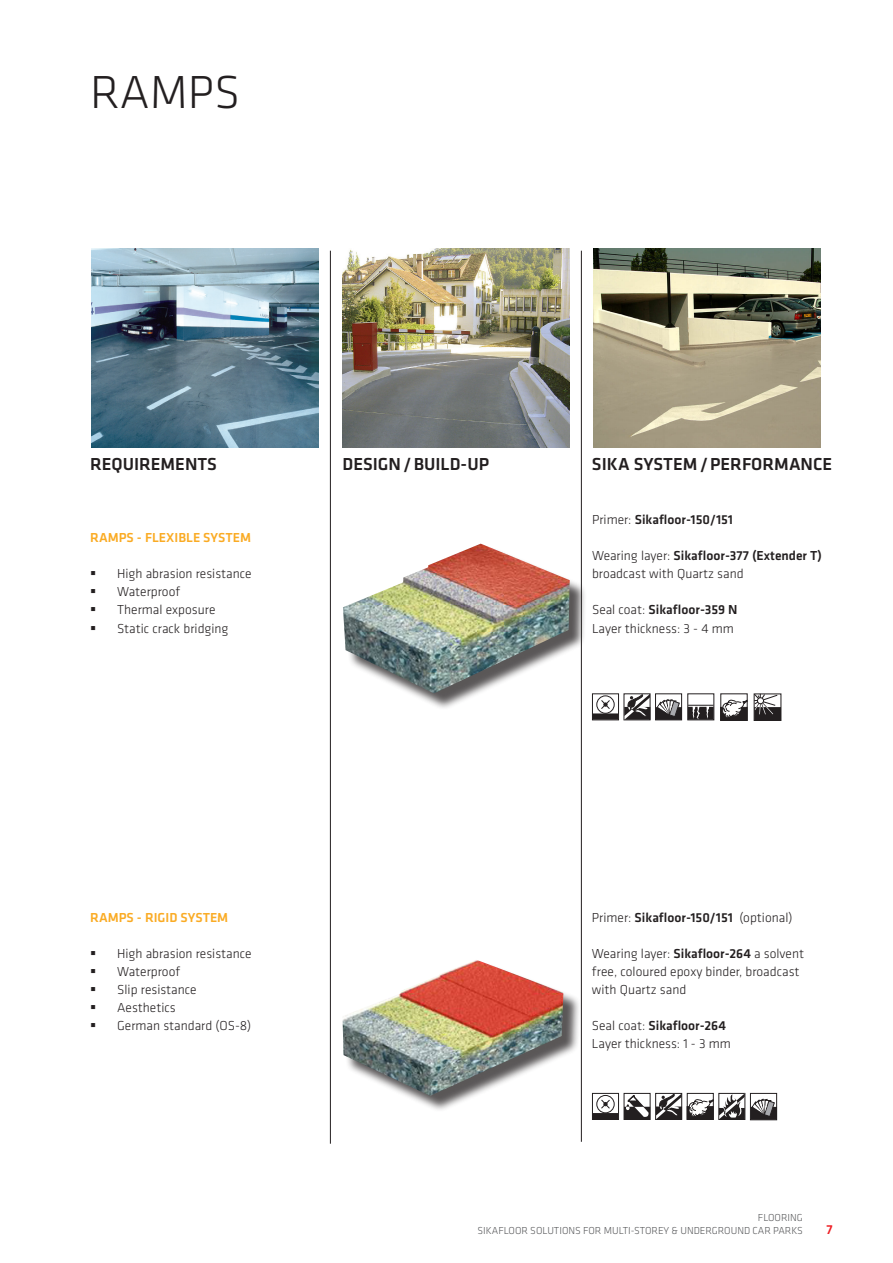
<style>
.page{position:relative;width:893px;height:1263px;background:#fff}
.page>*{position:absolute;margin:0;border:0;box-sizing:border-box;transform-origin:0 0}
.Heading{font:300 48px "Klavika";color:#231f20}
.Sub-title_2{font:500 18px "Klavika";color:#231f20}
.t1{font:300 13.5px/18px "Klavika";color:#231f20}
.t2{font:500 13.5px "Klavika";color:#231f20}
.t3{font:500 13.5px "Klavika";color:#faab24}
.t4{font:500 13.5px "Klavika";color:#ee1d23}
.t5{font:300 10.5px/12.6px "Klavika";color:#57585a;text-align:right}
.s1{font-weight:300}
.s2{font-weight:500}
</style>
<div class="page">
<img style="left:91px;top:249px;width:227px;height:199px">
<img style="left:593px;top:249px;width:227px;height:198px">
<svg style="left:624px;top:694px;width:26px;height:26px"></svg>
<div style="left:655px;top:693px;width:27px;height:27px;border:1px solid #231f20"></div>
<div style="left:656px;top:707px;width:26px;height:13px;background:#231f20"></div>
<svg style="left:656px;top:698px;width:24px;height:18px"></svg>
<svg style="left:598px;top:697px;width:15px;height:15px"></svg>
<div style="left:592px;top:693px;width:27px;height:27px;border:1px solid #231f20"></div>
<div style="left:592px;top:713px;width:26px;height:7px;background:#231f20"></div>
<div style="left:596px;top:695px;width:19px;height:19px;border:1px solid #231f20;border-radius:50%"></div>
<svg style="left:600px;top:699px;width:11px;height:11px"></svg>
<svg style="left:688px;top:705px;width:26px;height:15px"></svg>
<img style="left:342px;top:249px;width:227px;height:199px">
<svg style="left:597px;top:1095px;width:17px;height:18px"></svg>
<div style="left:592px;top:1093px;width:27px;height:27px;border:1px solid #231f20"></div>
<div style="left:592px;top:1113px;width:26px;height:6px;background:#231f20"></div>
<div style="left:596px;top:1095px;width:19px;height:18px;border:1px solid #231f20;border-radius:50%"></div>
<svg style="left:600px;top:1098px;width:11px;height:12px"></svg>
<div style="left:624px;top:1093px;width:27px;height:27px;border:1px solid #231f20"></div>
<div style="left:624px;top:1107px;width:26px;height:12px;background:#231f20"></div>
<svg style="left:625px;top:1095px;width:25px;height:22px"></svg>
<div style="left:655px;top:1093px;width:27px;height:27px;border:1px solid #231f20"></div>
<svg style="left:656px;top:1093px;width:26px;height:26px"></svg>
<div style="left:687px;top:1093px;width:27px;height:27px;border:1px solid #231f20"></div>
<div style="left:687px;top:1106px;width:26px;height:13px;border:1px solid #231f20"></div>
<svg style="left:688px;top:1093px;width:57px;height:27px"></svg>
<div style="left:750px;top:1093px;width:27px;height:27px;border:1px solid #231f20"></div>
<div style="left:751px;top:1107px;width:26px;height:13px;background:#231f20"></div>
<svg style="left:751px;top:1098px;width:24px;height:18px"></svg>
<svg style="left:754px;top:693px;width:27px;height:28px"></svg>
<div style="left:721px;top:707px;width:26px;height:13px;background:#231f20"></div>
<div style="left:720px;top:707px;width:27px;height:14px;border:1px solid #231f20"></div>
<svg style="left:722px;top:700px;width:26px;height:18px"></svg>
<div style="left:346px;top:546px;width:241px;height:164px;background:#231f20;opacity:.75"></div>
<img style="left:343px;top:544px;width:227px;height:149px">
<div style="left:345px;top:962px;width:236px;height:150px;background:#231f20;opacity:.75"></div>
<img style="left:342px;top:960px;width:221px;height:136px">
<hr style="left:330px;top:251px;width:1px;height:893px;background:#231f20">
<hr style="left:581px;top:251px;width:1px;height:891px;background:#231f20">
<p class="Heading" style="left:90px;top:66px;width:151px">RAMPS</p>
<p class="Sub-title_2" style="left:90px;top:454px;width:128px">REQUIREMENTS</p>
<p class="Sub-title_2" style="left:342px;top:454px;width:148px">DESIGN/BUILD-UP</p>
<p class="Sub-title_2" style="left:592px;top:454px;width:242px">SIKA SYSTEM/PERFORMANCE</p>
<p class="t3" style="left:90px;top:530px;width:162px">RAMPS - FLEXIBLE SYSTEM</p>
<p class="t1" style="left:117px;top:565px;width:136px">High abrasion resistance</p>
<p class="t1" style="left:117px;top:583px;width:65px">Waterproof</p>
<p class="t1" style="left:117px;top:601px;width:100px">Thermal exposure</p>
<p class="t1" style="left:117px;top:619px;width:113px">Static crack bridging</p>
<p class="t3" style="left:90px;top:910px;width:140px">RAMPS - RIGID SYSTEM</p>
<p class="t1" style="left:117px;top:945px;width:136px">High abrasion resistance</p>
<p class="t1" style="left:117px;top:963px;width:65px">Waterproof</p>
<p class="t1" style="left:117px;top:981px;width:81px">Slip resistance</p>
<p class="t1" style="left:117px;top:999px;width:60px">Aesthetics</p>
<p class="t1" style="left:117px;top:1017px;width:136px">German standard (OS-8)</p>
<p class="t2" style="left:592px;top:512px;width:143px"><span class="s1">Primer:</span> Sikafloor-150/151</p>
<p class="t1" style="left:592px;top:547px;width:232px">Wearing layer: <span class="s2">Sikafloor-377 (Extender T) </span>broadcast with Quartz sand</p>
<p class="t2" style="left:592px;top:603px;width:147px"><span class="s1">Seal coat:</span> Sikafloor-359 N</p>
<p class="t1" style="left:592px;top:619px;width:143px">Layer thickness: 3 - 4 mm</p>
<p class="t1" style="left:592px;top:908px;width:202px">Primer: <span class="s2">Sikafloor-150/151</span> (optional)</p>
<p class="t1" style="left:592px;top:945px;width:214px">Wearing layer: <span class="s2">Sikafloor-264</span> a solvent free, coloured epoxy binder, broadcast with Quartz sand</p>
<p class="t2" style="left:592px;top:1018px;width:136px"><span class="s1">Seal coat:</span> Sikafloor-264</p>
<p class="t1" style="left:592px;top:1035px;width:140px">Layer thickness: 1 - 3 mm</p>
<p class="t5" style="left:477px;top:1212px;width:327px">FLOORING<br>SIKAFLOOR SOLUTIONS FOR MULTI-STOREY &amp; UNDERGROUND CAR PARKS</p>
<p class="t4" style="left:826px;top:1222px;width:8px">7</p>
</div>
